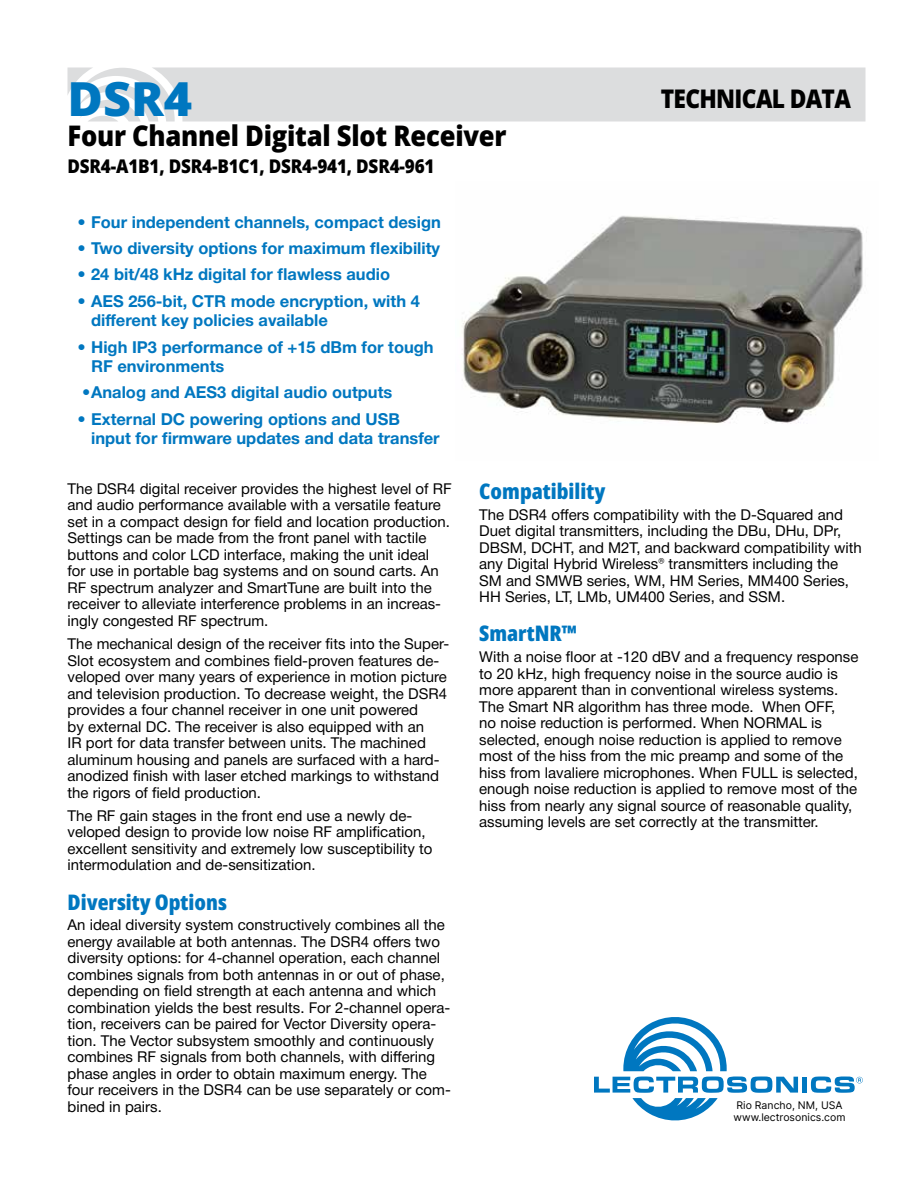
<style>
.page{position:relative;width:918px;height:1188px;background:#fff}
.page>*{position:absolute;margin:0;border:0;box-sizing:border-box;transform-origin:0 0}
.t1{font:800 46.95px "Open Sans";color:#0077c0}
.t2{font:800 28.35px "Open Sans";letter-spacing:-.01em;color:#000;scale:.9 1}
.t3{font:800 25.65px "Open Sans";letter-spacing:-.03em;color:#000;scale:.89 1}
.t4{font:800 21.3px "Open Sans Condensed";color:#0077c0;scale:1.05 1}
.t5{font:800 18.9px "Open Sans";letter-spacing:-.01em;color:#000;scale:.9 1}
.t6{font:700 16.5px/19.5px "Helvetica Neue";color:#0077c0}
.t7{font:15px/16.5px "Helvetica Neue";color:#000}
.t8{font:10.5px/12.1px "Inter";color:#000}
</style>
<div class="page">
<svg style="left:68px;top:68px;width:798px;height:54px;background:#dedfe0"></svg>
<svg style="left:594px;top:1017px;width:204px;height:103px"></svg>
<div style="left:802px;top:1077px;width:5px;height:16px;background:#0077c0"></div>
<svg style="left:811px;top:1077px;width:52px;height:16px"></svg>
<img style="left:462px;top:215px;width:401px;height:209px">
<h1 class="t1" style="left:68px;top:67px;width:126px">DSR4</h1>
<h2 class="t2" style="left:68px;top:116px;width:489px">Four Channel Digital Slot Receiver</h2>
<p class="t5" style="left:68px;top:153px;width:409px">DSR4-A1B1, DSR4-B1C1, DSR4-941, DSR4-961</p>
<h3 class="t3" style="left:661px;top:81px;width:215px">TECHNICAL DATA</h3>
<p class="t6" style="left:78px;top:213px;width:365px">• Four independent channels, compact design</p>
<p class="t6" style="left:78px;top:239px;width:364px">• Two diversity options for maximum flexibility</p>
<p class="t6" style="left:78px;top:265px;width:314px">• 24 bit/48 kHz digital for flawless audio</p>
<p class="t6" style="left:91px;top:292px;width:330px;text-indent:-13px">• AES 256-bit, CTR mode encryption, with 4 different key policies available</p>
<p class="t6" style="left:91px;top:337px;width:344px;text-indent:-13px">• High IP3 performance of +15 dBm for tough<br>RF environments</p>
<p class="t6" style="left:82px;top:383px;width:312px">•Analog and AES3 digital audio outputs</p>
<p class="t6" style="left:91px;top:409px;width:350px;text-indent:-13px">• External DC powering options and USB input for firmware updates and data transfer</p>
<p class="t7" style="left:68px;top:481px;width:386px">The DSR4 digital receiver provides the highest level of RF and audio performance available with a versatile feature set in a compact design for field and location production.<br>Settings can be made from the front panel with tactile buttons and color LCD interface, making the unit ideal<br>for use in portable bag systems and on sound carts. An RF spectrum analyzer and SmartTune are built into the receiver to alleviate interference problems in an increas&shy;ingly congested RF spectrum.</p>
<p class="t7" style="left:68px;top:636px;width:383px">The mechanical design of the receiver fits into the Super-Slot ecosystem and combines field-proven features de&shy;veloped over many years of experience in motion picture and television production. To decrease weight, the DSR4 provides a four channel receiver in one unit powered<br>by external DC. The receiver is also equipped with an<br>IR port for data transfer between units. The machined aluminum housing and panels are surfaced with a hard&shy;anodized finish with laser etched markings to withstand the rigors of field production.</p>
<p class="t7" style="left:68px;top:808px;width:367px">The RF gain stages in the front end use a newly de&shy;veloped design to provide low noise RF amplification, excellent sensitivity and extremely low susceptibility to intermodulation and de-sensitization.</p>
<h3 class="t4" style="left:68px;top:887px;width:153px">Diversity Options</h3>
<p class="t7" style="left:68px;top:918px;width:385px">An ideal diversity system constructively combines all the energy available at both antennas. The DSR4 offers two diversity options: for 4-channel operation, each channel combines signals from both antennas in or out of phase, depending on field strength at each antenna and which combination yields the best results. For 2-channel opera&shy;tion, receivers can be paired for Vector Diversity opera&shy;tion. The Vector subsystem smoothly and continuously combines RF signals from both channels, with differing phase angles in order to obtain maximum energy. The four receivers in the DSR4 can be use separately or com&shy;bined in pairs.</p>
<h3 class="t4" style="left:479px;top:476px;width:122px">Compatibility</h3>
<p class="t7" style="left:479px;top:507px;width:384px">The DSR4 offers compatibility with the D-Squared and Duet digital transmitters, including the DBu, DHu, DPr, DBSM, DCHT, and M2T, and backward compatibility with any Digital Hybrid Wireless® transmitters including the SM and SMWB series, WM, HM Series, MM400 Series, HH Series, LT, LMb, UM400 Series, and SSM.</p>
<h3 class="t4" style="left:479px;top:619px;width:95px">SmartNR™</h3>
<p class="t7" style="left:479px;top:649px;width:381px">With a noise floor at -120 dBV and a frequency response to 20 kHz, high frequency noise in the source audio is more apparent than in conventional wireless systems.<br>The Smart NR algorithm has three mode. When OFF,<br>no noise reduction is performed. When NORMAL is selected, enough noise reduction is applied to remove most of the hiss from the mic preamp and some of the hiss from lavaliere microphones. When FULL is selected, enough noise reduction is applied to remove most of the hiss from nearly any signal source of reasonable quality, assuming levels are set correctly at the transmitter.</p>
<p class="t8" style="left:734px;top:1098px;width:113px">Rio Rancho, NM, USA www.lectrosonics.com</p>
</div>
